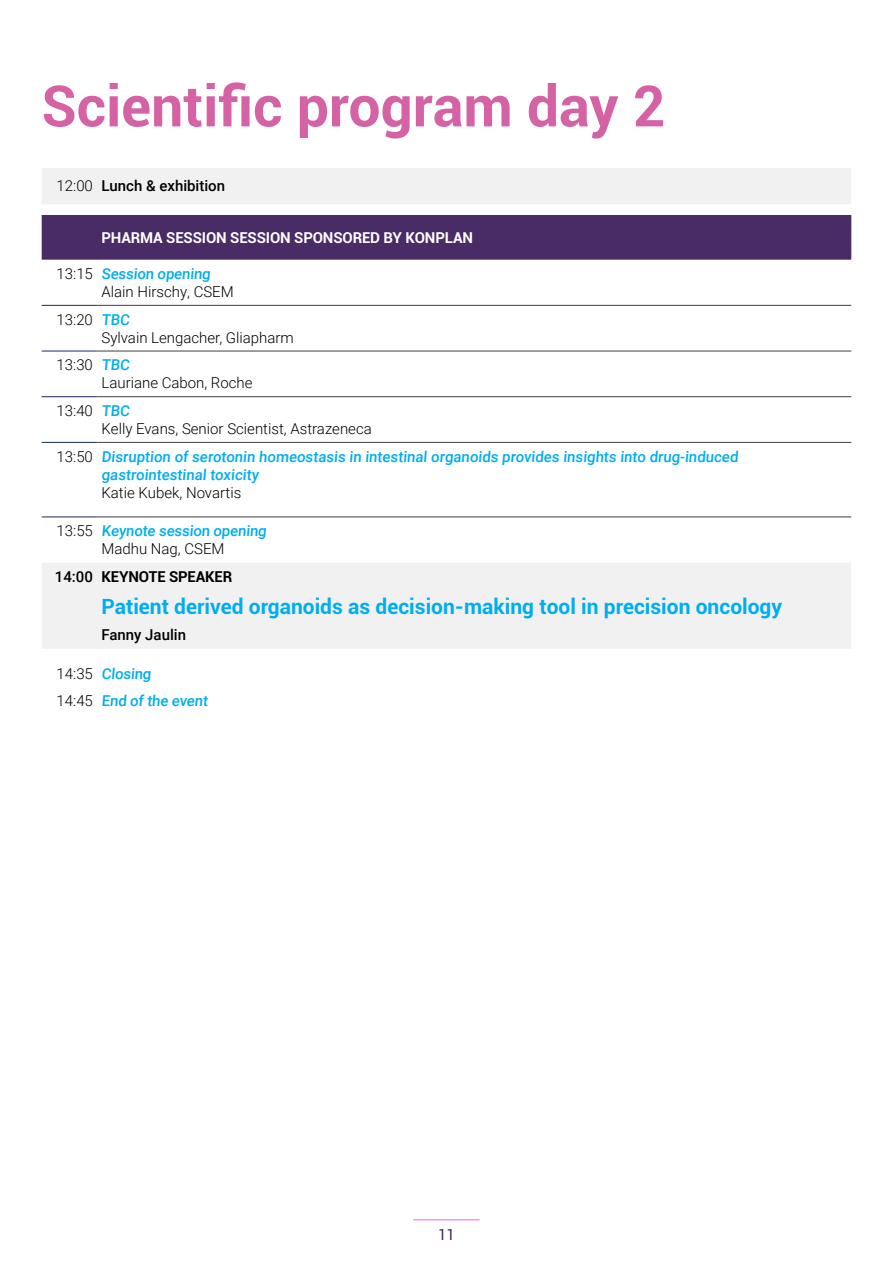
<style>
.page{position:relative;width:893px;height:1263px;background:#fff}
.page>*{position:absolute;margin:0;border:0;box-sizing:border-box;transform-origin:0 0}
.t1{font:700 57px "Roboto";color:#d562a5}
.t2{font:700 21px "Roboto";color:#00aeef}
.t3{font:500 15px/18px "Roboto";color:#00aeef}
.t4{font:300 15px/18px "Roboto";color:#000101}
.t5{font:700 15px "Roboto";letter-spacing:-.01em;color:#fff}
.t6{font:500 15px "Roboto";color:#000101}
.t7{font:700 15px "Roboto";letter-spacing:-.01em;color:#000}
.t8{font:15px "Roboto";color:#492b66}
.s1{font-weight:300}
.s2{font-weight:500;color:#00aeef}
.s3{font-weight:300;color:#000101}
.s4{font-weight:500}
</style>
<div class="page">
<hr style="left:413px;top:1219px;width:67px;height:1px;background:#ff91e9">
<div style="left:42px;top:168px;width:809px;height:36px;background:#f1f1f2"></div>
<div style="left:42px;top:215px;width:809px;height:45px;background:#492b66"></div>
<div style="left:42px;top:563px;width:809px;height:86px;background:#f1f1f2"></div>
<hr style="left:42px;top:305px;width:55px;height:1px;background:#182b56">
<hr style="left:42px;top:351px;width:55px;height:1px;background:#182b56">
<hr style="left:42px;top:396px;width:55px;height:1px;background:#182b56">
<hr style="left:42px;top:442px;width:55px;height:1px;background:#182b56">
<hr style="left:42px;top:517px;width:55px;height:1px;background:#182b56">
<hr style="left:97px;top:305px;width:754px;height:1px;background:#414042">
<hr style="left:97px;top:351px;width:754px;height:1px;background:#414042">
<hr style="left:97px;top:396px;width:754px;height:1px;background:#414042">
<hr style="left:97px;top:442px;width:754px;height:1px;background:#414042">
<hr style="left:97px;top:517px;width:754px;height:1px;background:#414042">
<h1 class="t1" style="left:41px;top:66px;width:625px">Scientific program day 2</h1>
<p class="t6" style="left:57px;top:176px;width:170px"><span class="s1">12:00</span> Lunch &amp; exhibition</p>
<p class="t5" style="left:101px;top:227px;width:373px">PHARMA SESSION SESSION SPONSORED BY KONPLAN</p>
<p class="t4" style="left:101px;top:264px;width:134px;text-indent:-45px">13:15 <span class="s2">Session opening<br></span>Alain Hirschy, CSEM</p>
<p class="t4" style="left:101px;top:310px;width:194px;text-indent:-45px">13:20 <span class="s2">TBC<br></span>Sylvain Lengacher, Gliapharm</p>
<p class="t4" style="left:101px;top:355px;width:153px;text-indent:-45px">13:30 <span class="s2">TBC<br></span>Lauriane Cabon, Roche</p>
<p class="t4" style="left:101px;top:401px;width:272px;text-indent:-45px">13:40 <span class="s2">TBC<br></span>Kelly Evans, Senior Scientist, Astrazeneca</p>
<p class="t3" style="left:101px;top:447px;width:640px;text-indent:-45px"><span class="s3">13:50</span> Disruption of serotonin homeostasis in intestinal organoids provides insights into drug-induced gastrointestinal toxicity</p>
<p class="t4" style="left:101px;top:483px;width:141px">Katie Kubek, Novartis</p>
<p class="t3" style="left:57px;top:521px;width:213px;text-align:center"><span class="s3">13:55</span> Keynote session opening<br><span class="s3">Madhu Nag, CSEM</span></p>
<p class="t7" style="left:55px;top:566px;width:179px"><span class="s4">14:00</span> KEYNOTE SPEAKER</p>
<h2 class="t2" style="left:101px;top:591px;width:682px">Patient derived organoids as decision-making tool in precision oncology</h2>
<p class="t6" style="left:101px;top:624px;width:86px">Fanny Jaulin</p>
<p class="t3" style="left:57px;top:659px;width:154px;line-height:27.6px"><span class="s3">14:35</span> Closing<br><span class="s3">14:45</span> End of the event</p>
<p class="t8" style="left:438px;top:1224px;width:18px">11</p>
</div>
